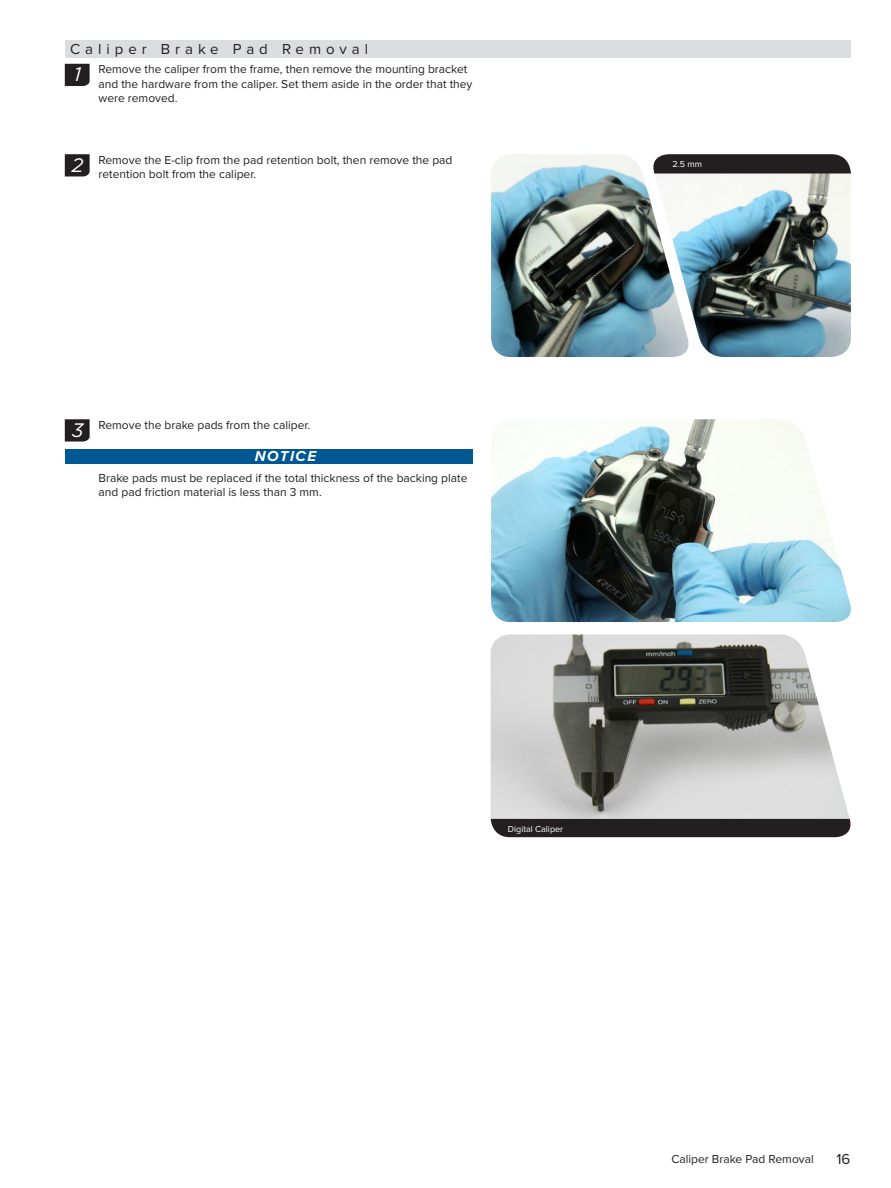
<style>
.page{position:relative;width:891px;height:1188px;background:#fff}
.page>*{position:absolute;margin:0;border:0;box-sizing:border-box;transform-origin:0 0}
.t1{font:italic 19.5px "Gotham";color:#fff}
.Section_Title_-_Grey{font:15px "Proxima Nova";letter-spacing:.33em;color:#231f20}
.Signal_Word_left_ind{font:italic 700 15px "Proxima Nova";letter-spacing:.1em;color:#fff}
.Normal_Text_-_Right{font:12px/14.4px "Proxima Nova";color:#231f20}
.Picture_Caption_left{font:9px "Proxima Nova";color:#fff}
</style>
<div class="page">
<div style="left:65px;top:40px;width:785px;height:18px;background:#dcddde"></div>
<div style="left:65px;top:449px;width:407px;height:15px;background:#005893"></div>
<svg style="left:65px;top:64px;width:25px;height:22px"></svg>
<img style="left:491px;top:154px;width:163px;height:203px">
<div style="left:653px;top:154px;width:95px;height:20px;background:#231f20"></div>
<div style="left:748px;top:154px;width:102px;height:20px;background:#231f20"></div>
<img style="left:654px;top:174px;width:197px;height:183px">
<svg style="left:65px;top:154px;width:25px;height:22px"></svg>
<svg style="left:65px;top:419px;width:25px;height:23px"></svg>
<img style="left:491px;top:419px;width:360px;height:203px">
<div style="left:491px;top:819px;width:359px;height:18px;background:#231f20"></div>
<img style="left:491px;top:634px;width:359px;height:185px">
<p class="Section_Title_-_Grey" style="left:70px;top:40px;width:299px">Caliper Brake Pad Removal</p>
<p class="Normal_Text_-_Right" style="left:99px;top:63px;width:375px">Remove the caliper from the frame, then remove the mounting bracket and the hardware from the caliper. Set them aside in the order that they were removed.</p>
<p class="t1" style="left:74px;top:62px;width:9px">1</p>
<p class="Normal_Text_-_Right" style="left:99px;top:153px;width:355px">Remove the E-clip from the pad retention bolt, then remove the pad retention bolt from the caliper.</p>
<p class="t1" style="left:72px;top:153px;width:13px">2</p>
<p class="Picture_Caption_left" style="left:673px;top:159px;width:31px">2.5 mm</p>
<p class="t1" style="left:72px;top:418px;width:13px">3</p>
<p class="Normal_Text_-_Right" style="left:99px;top:418px;width:213px">Remove the brake pads from the caliper.</p>
<p class="Signal_Word_left_ind" style="left:255px;top:447px;width:63px">NOTICE</p>
<p class="Normal_Text_-_Right" style="left:99px;top:471px;width:370px">Brake pads must be replaced if the total thickness of the backing plate and pad friction material is less than 3 mm.</p>
<p class="Picture_Caption_left" style="left:508px;top:824px;width:57px">Digital Caliper</p>
<p class="Normal_Text_-_Right" style="left:671px;top:1152px;width:144px">Caliper Brake Pad Removal</p>
<p class="Section_Title_-_Grey" style="left:837px;top:1150px;width:15px">16</p>
</div>
